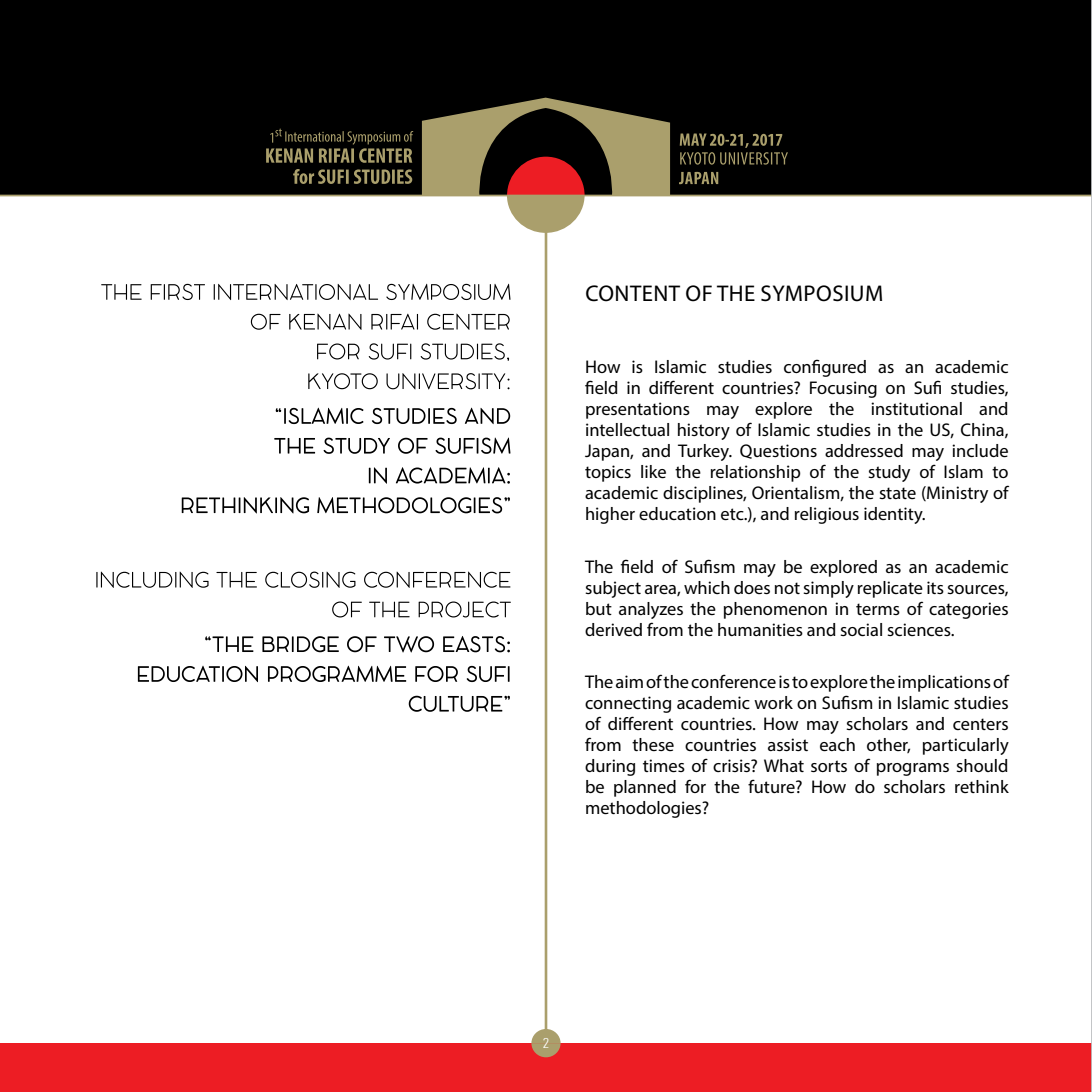
<style>
.page{position:relative;width:1092px;height:1092px;background:#fff}
.page>*{position:absolute;margin:0;border:0;box-sizing:border-box;transform-origin:0 0}
.t1{font:22.75px "Myriad Pro";letter-spacing:.02em;color:#000}
.t2{font:18.38px/21px "Myriad Pro";color:#000;text-align:justify}
.t3{font:300 condensed 14px "Zurich BT";color:#fff}
</style>
<div class="page">
<div style="left:0;top:0;width:1091px;height:195px;background:#000"></div>
<div style="left:0;top:1043px;width:1091px;height:48px;background:#ed1d24"></div>
<hr style="left:544px;top:222px;width:3px;height:815px;background:#aa9f6c">
<svg style="left:531px;top:1028px;width:29px;height:29px"></svg>
<svg style="left:422px;top:98px;width:248px;height:135px"></svg>
<svg style="left:679px;top:172px;width:39px;height:12px"></svg>
<svg style="left:679px;top:133px;width:108px;height:32px"></svg>
<svg style="left:293px;top:169px;width:119px;height:15px"></svg>
<svg style="left:266px;top:128px;width:147px;height:35px"></svg>
<hr style="left:0;top:195px;width:1091px;height:1px;background:#aa9f6c">
<svg style="left:409px;top:695px;width:101px;height:16px"></svg>
<svg style="left:138px;top:665px;width:371px;height:17px"></svg>
<svg style="left:205px;top:636px;width:305px;height:16px"></svg>
<svg style="left:332px;top:601px;width:178px;height:16px"></svg>
<svg style="left:96px;top:571px;width:414px;height:17px"></svg>
<svg style="left:182px;top:497px;width:328px;height:16px"></svg>
<svg style="left:369px;top:467px;width:141px;height:16px"></svg>
<svg style="left:274px;top:437px;width:236px;height:17px"></svg>
<svg style="left:276px;top:407px;width:234px;height:17px"></svg>
<svg style="left:308px;top:373px;width:201px;height:16px"></svg>
<svg style="left:317px;top:343px;width:192px;height:18px"></svg>
<svg style="left:251px;top:313px;width:258px;height:17px"></svg>
<svg style="left:101px;top:284px;width:409px;height:16px"></svg>
<p class="t1" style="left:585px;top:279px;width:299px">CONTENT OF THE SYMPOSIUM</p>
<p class="t2" style="left:585px;top:356px;width:425px">How is Islamic studies configured as an academic field in different countries? Focusing on Sufi studies, presentations may explore the institutional and intellectual history of Islamic studies in the US, China, Japan, and Turkey. Questions addressed may include topics like the relationship of the study of Islam to academic disciplines, Orientalism, the state (Ministry of higher education etc.), and religious identity.</p>
<p class="t2" style="left:585px;top:555px;width:425px">The field of Sufism may be explored as an academic subject area, which does not simply replicate its sources, but analyzes the phenomenon in terms of categories derived from the humanities and social sciences.</p>
<p class="t2" style="left:585px;top:671px;width:425px">The aim of the conference is to explore the implications of connecting academic work on Sufism in Islamic studies of different countries. How may scholars and centers from these countries assist each other, particularly during times of crisis? What sorts of programs should be planned for the future? How do scholars rethink methodologies?</p>
<p class="t3" style="left:542px;top:1034px;width:8px">2</p>
</div>
